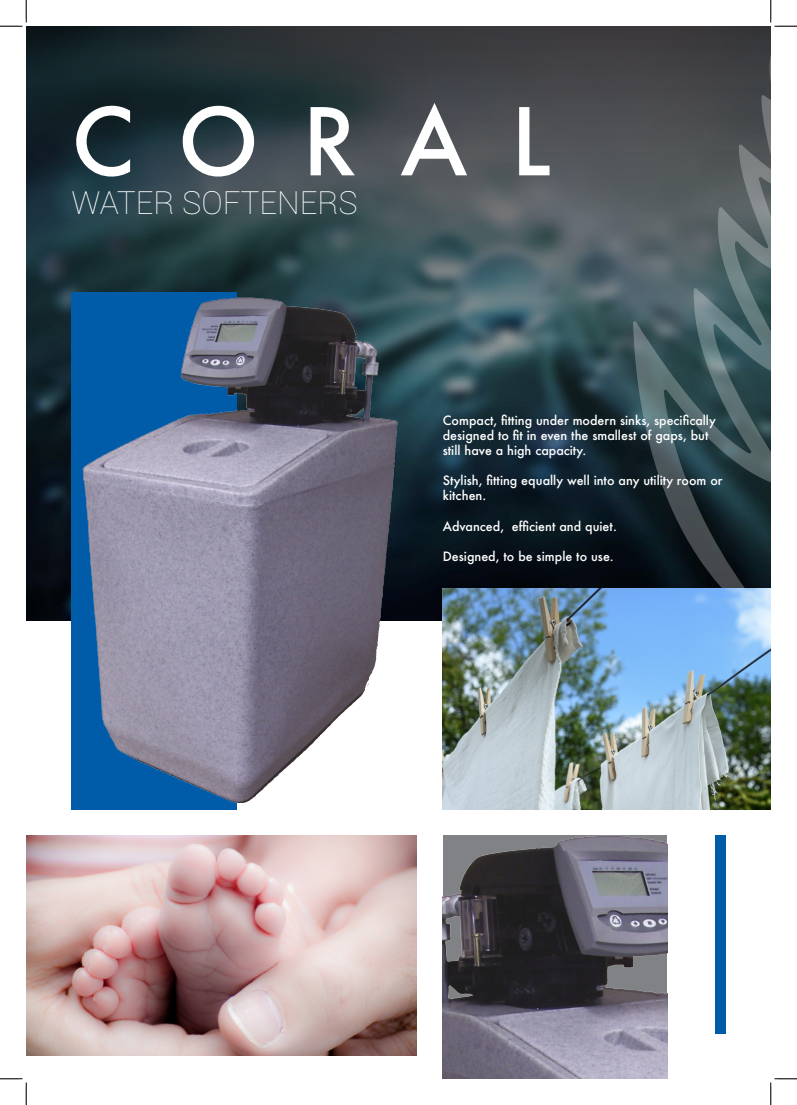
<style>
.page{position:relative;width:797px;height:1105px;background:#fff}
.page>*{position:absolute;margin:0;border:0;box-sizing:border-box;transform-origin:0 0}
.t1{font:500 90.5px "Futura";letter-spacing:.48em;color:#fff}
.t2{font:100 32px "Roboto";color:#fff}
.t3{font:500 12.5px/15px "Futura";color:#fff}
</style>
<div class="page">
<svg style="left:26px;top:26px;width:744px;height:585px;background:#2c3c43"></svg>
<svg style="left:633px;top:39px;width:137px;height:550px;background:#404f53"></svg>
<img style="left:443px;top:835px;width:224px;height:244px">
<img style="left:26px;top:835px;width:390px;height:221px">
<img style="left:443px;top:589px;width:327px;height:220px">
<div style="left:715px;top:835px;width:10px;height:199px;background:#005ba8"></div>
<img style="left:71px;top:289px;width:345px;height:520px">
<svg style="left:0;top:0;width:27px;height:27px"></svg>
<svg style="left:0;top:1078px;width:27px;height:27px"></svg>
<svg style="left:770px;top:0;width:27px;height:27px"></svg>
<svg style="left:770px;top:1078px;width:27px;height:27px"></svg>
<p class="t1" style="left:71px;top:80px;width:481px">CORAL</p>
<p class="t2" style="left:71px;top:180px;width:288px">WATER SOFTENERS</p>
<p class="t3" style="left:443px;top:413px;width:274px">Compact, fitting under modern sinks, specifically designed to fit in even the smallest of gaps, but still have a high capacity.</p>
<p class="t3" style="left:443px;top:473px;width:281px">Stylish, fitting equally well into any utility room or kitchen.</p>
<p class="t3" style="left:443px;top:518px;width:176px">Advanced, efficient and quiet.</p>
<p class="t3" style="left:443px;top:548px;width:172px">Designed, to be simple to use.</p>
</div>
